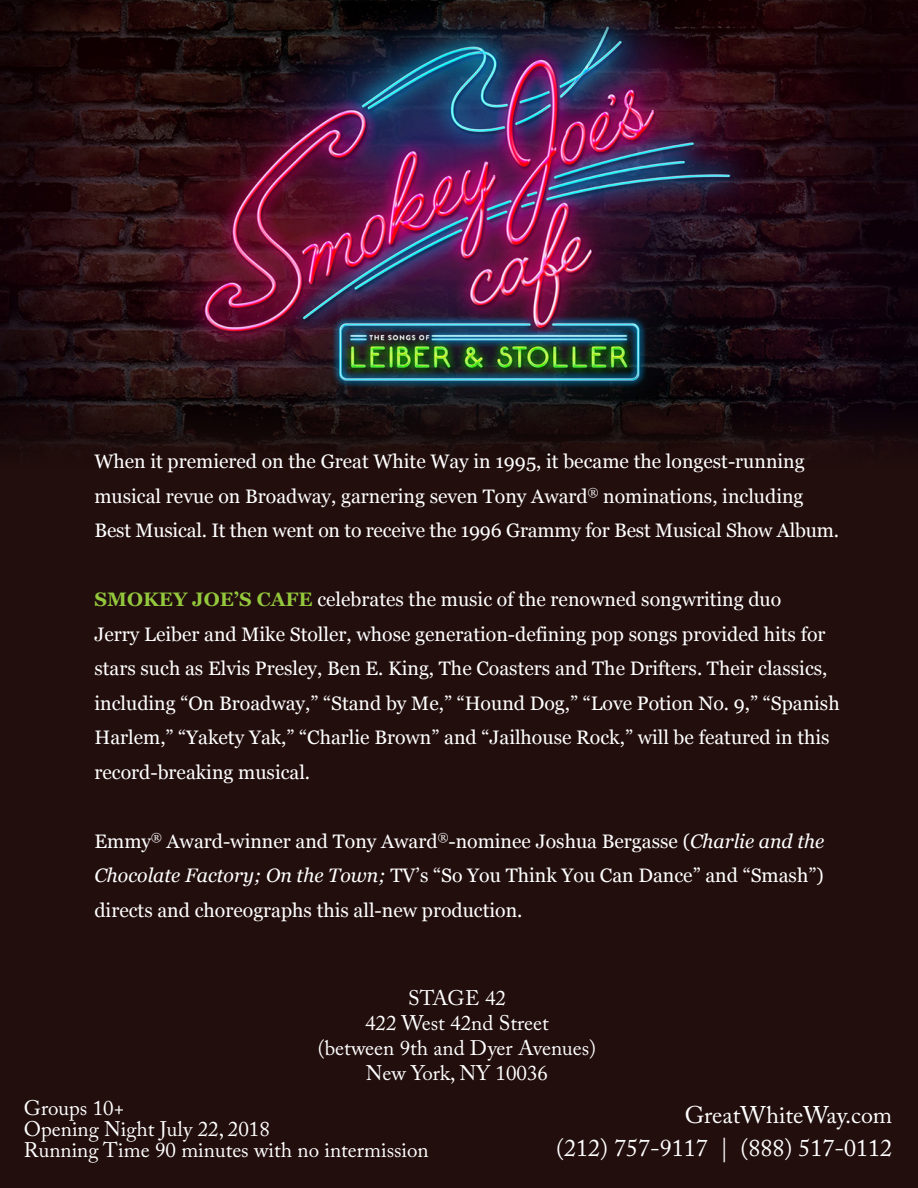
<style>
.page{position:relative;width:918px;height:1188px;background:#220e0d}
.page>*{position:absolute;margin:0;border:0;box-sizing:border-box;transform-origin:0 0}
.t1{font:24px "Adobe Caslon Pro";color:#fff}
.t2{font:21px "Adobe Caslon Pro";color:#fff}
.t3{font:19.5px/34.5px "Georgia";color:#fff}
.s1{font-weight:700;color:#93c83d}
.s2{font-style:italic}
</style>
<div class="page">
<img style="left:0;top:0;width:918px;height:452px">
<p class="t3" style="left:94px;top:444px;width:712px">When it premiered on the Great White Way in 1995, it became the longest-running musical revue on Broadway, garnering seven Tony Award<sup>®</sup> nominations, including</p>
<p class="t3" style="left:94px;top:513px;width:746px">Best Musical. It then went on to receive the 1996 Grammy for Best Musical Show Album.</p>
<p class="t3" style="left:94px;top:582px;width:747px"><span class="s1">SMOKEY JOE’S CAFE</span> celebrates the music of the renowned songwriting duo<br>Jerry Leiber and Mike Stoller, whose generation-defining pop songs provided hits for stars such as Elvis Presley, Ben E. King, The Coasters and The Drifters. Their classics, including “On Broadway,” “Stand by Me,” “Hound Dog,” “Love Potion No. 9,” “Spanish Harlem,” “Yakety Yak,” “Charlie Brown” and “Jailhouse Rock,” will be featured in this record-breaking musical.</p>
<p class="t3" style="left:94px;top:823px;width:732px;text-align:justify">Emmy<sup>®</sup> Award-winner and Tony Award<sup>®</sup>-nominee Joshua Bergasse (<span class="s2">Charlie and the Chocolate Factory; On the Town;</span> TV’s “So You Think You Can Dance” and “Smash”) directs and choreographs this all-new production.</p>
<p class="t2" style="left:408px;top:985px;width:99px">STAGE 42</p>
<p class="t2" style="left:365px;top:1011px;width:185px">422 West 42nd Street</p>
<p class="t2" style="left:318px;top:1036px;width:280px">(between 9th and Dyer Avenues)</p>
<p class="t2" style="left:366px;top:1061px;width:184px">New York, NY 10036</p>
<p class="t2" style="left:24px;top:1096px;width:102px">Groups 10+</p>
<p class="t2" style="left:24px;top:1117px;width:247px">Opening Night July 22, 2018</p>
<p class="t2" style="left:24px;top:1138px;width:406px">Running Time 90 minutes with no intermission</p>
<p class="t1" style="left:685px;top:1100px;width:209px">GreatWhiteWay.com</p>
<p class="t1" style="left:556px;top:1133px;width:338px">(212) 757-9117 | (888) 517-0112</p>
</div>
